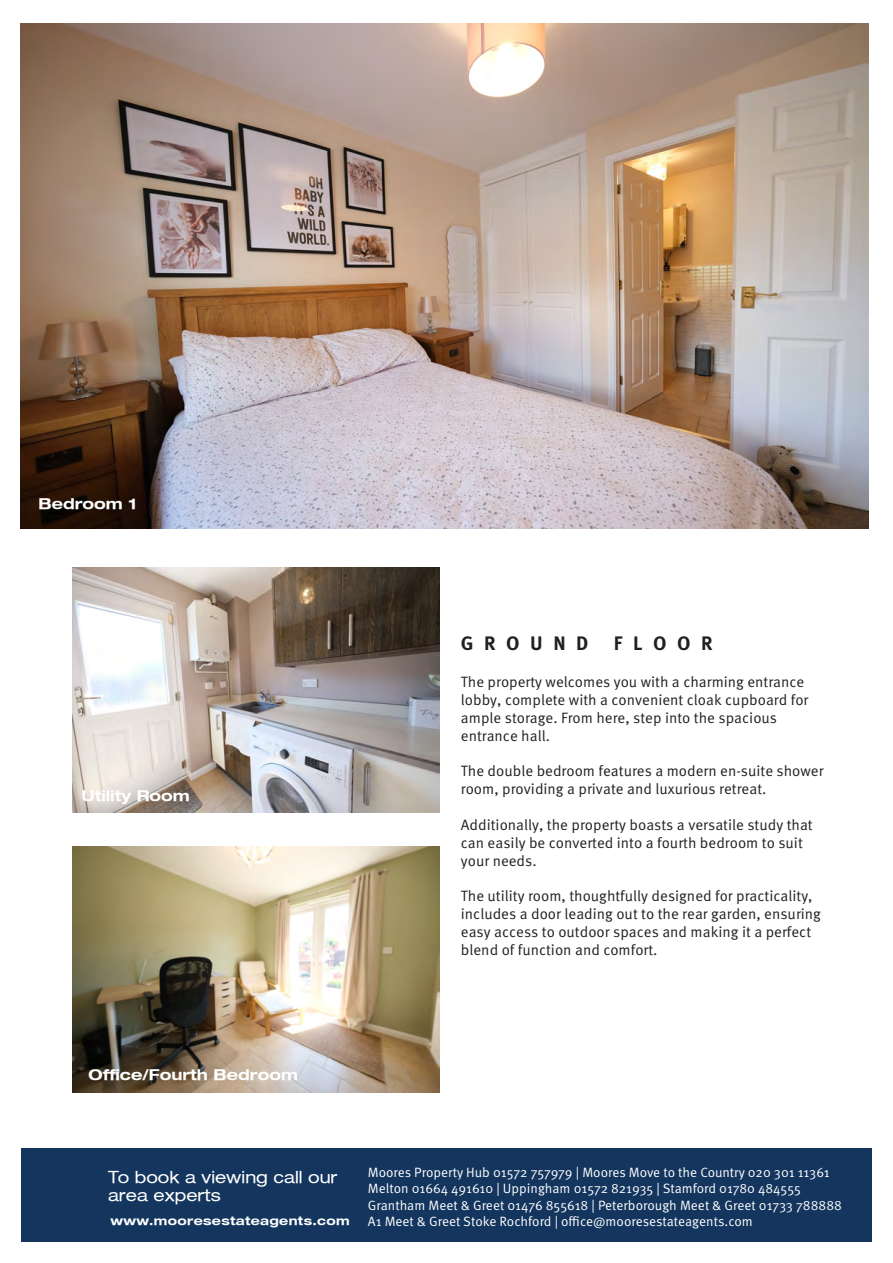
<style>
.page{position:relative;width:893px;height:1263px;background:#fff}
.page>*{position:absolute;margin:0;border:0;box-sizing:border-box;transform-origin:0 0}
.t1{font:700 19.5px "Meta Pro";letter-spacing:.54em;color:#231f20}
.t2{font:expanded 16.8px/18.6px "Helvetica Neue LT";color:#fff}
.t3{font:15px/18px "Meta Pro Norm";color:#231f20}
.t4{font:700 expanded 15px "Helvetica Neue LT";color:#fff}
.t5{font:13.5px/16.5px "Meta Pro Norm";color:#fff}
.t6{font:700 expanded 12px "Helvetica Neue LT";letter-spacing:.03em;color:#fff}
</style>
<div class="page">
<img style="left:72px;top:568px;width:368px;height:245px">
<img style="left:21px;top:24px;width:847px;height:504px">
<img style="left:72px;top:847px;width:368px;height:245px">
<div style="left:21px;top:1148px;width:851px;height:94px;background:#13355e"></div>
<p class="t4" style="left:38px;top:494px;width:100px">Bedroom 1</p>
<p class="t4" style="left:82px;top:786px;width:110px">Utility Room</p>
<p class="t4" style="left:89px;top:1065px;width:211px">Office/Fourth Bedroom</p>
<p class="t1" style="left:461px;top:628px;width:129px">GROUND</p>
<p class="t1" style="left:614px;top:628px;width:100px">FLOOR</p>
<p class="t3" style="left:461px;top:672px;width:349px">The property welcomes you with a charming entrance lobby, complete with a convenient cloak cupboard for ample storage. From here, step into the spacious entrance hall.</p>
<p class="t3" style="left:461px;top:761px;width:364px">The double bedroom features a modern en-suite shower room, providing a private and luxurious retreat.</p>
<p class="t3" style="left:461px;top:814px;width:353px">Additionally, the property boasts a versatile study that can easily be converted into a fourth bedroom to suit your needs.</p>
<p class="t3" style="left:461px;top:885px;width:362px">The utility room, thoughtfully designed for practicality, includes a door leading out to the rear garden, ensuring easy access to outdoor spaces and making it a perfect blend of function and comfort.</p>
<p class="t2" style="left:108px;top:1167px;width:231px">To book a viewing call our area experts</p>
<p class="t5" style="left:368px;top:1163px;width:463px">Moores Property Hub 01572 757979 | Moores Move to the Country 020 301 11361<br>Melton 01664 491610 | Uppingham 01572 821935 | Stamford 01780 484555</p>
<p class="t5" style="left:368px;top:1196px;width:476px">Grantham Meet &amp; Greet 01476 855618 | Peterborough Meet &amp; Greet 01733 788888</p>
<p class="t6" style="left:111px;top:1213px;width:241px">www.mooresestateagents.com</p>
<p class="t5" style="left:368px;top:1212px;width:386px">A1 Meet &amp; Greet Stoke Rochford | office@mooresestateagents.com</p>
</div>
